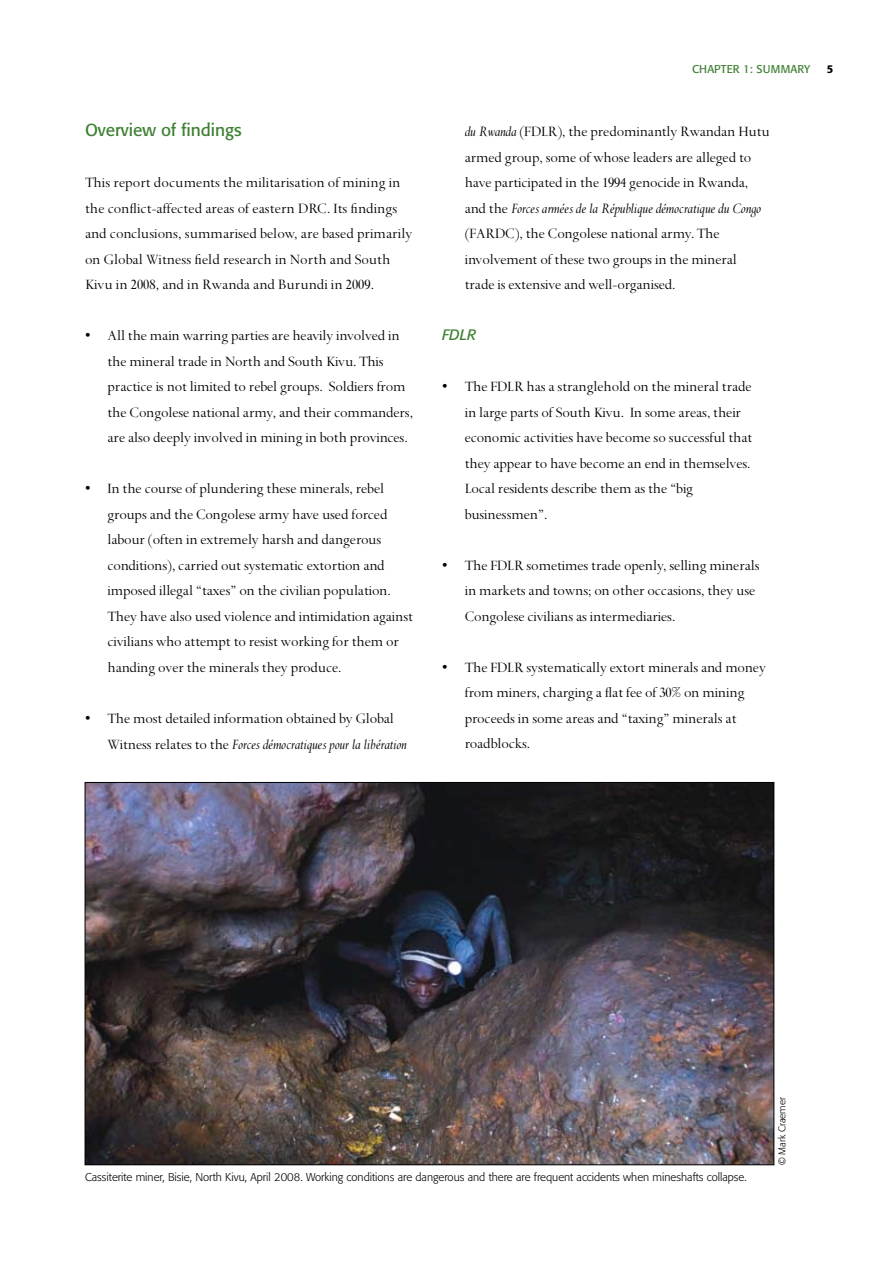
<style>
.page{position:relative;width:893px;height:1263px;background:#fff}
.page>*{position:absolute;margin:0;border:0;box-sizing:border-box;transform-origin:0 0}
.t1{font:17.25px "Formata BQ";color:#3e8033}
.t2{font:15.75px/25.5px "Spectrum";letter-spacing:-.01em;color:#000}
.t3{font:italic 15px "Formata BQ";color:#3e8033}
.t4{font:300 11.25px "Formata BQ";color:#000}
.t5{font:11.25px "Formata BQ";letter-spacing:.01em;color:#3e8033}
.t6{font:500 11.25px "Formata BQ";color:#000}
.t7{font:300 9.75px "Formata BQ";color:#000}
.s1{font-style:italic}
</style>
<div class="page">
<img style="left:87px;top:784px;width:685px;height:379px">
<p class="t1" style="left:85px;top:120px;width:158px">Overview of findings</p>
<p class="t2" style="left:85px;top:170px;width:329px">This report documents the militarisation of mining in the conflict-affected areas of eastern DRC. Its findings and conclusions, summarised below, are based primarily on Global Witness field research in North and South Kivu in 2008, and in Rwanda and Burundi in 2009.</p>
<p class="t2" style="left:108px;top:323px;width:307px;text-indent:-22px">• All the main warring parties are heavily involved in the mineral trade in North and South Kivu. This practice is not limited to rebel groups. Soldiers from the Congolese national army, and their commanders, are also deeply involved in mining in both provinces.</p>
<p class="t2" style="left:108px;top:476px;width:307px;text-indent:-23px">• In the course of plundering these minerals, rebel groups and the Congolese army have used forced labour (often in extremely harsh and dangerous conditions), carried out systematic extortion and imposed illegal “taxes” on the civilian population.<br>They have also used violence and intimidation against civilians who attempt to resist working for them or handing over the minerals they produce.</p>
<p class="t2" style="left:108px;top:706px;width:301px;text-indent:-23px">• The most detailed information obtained by Global<br>Witness relates to the <span class="s1">Forces démocratiques pour la libération</span></p>
<p class="t5" style="left:692px;top:63px;width:120px">chapter 1: summary</p>
<p class="t6" style="left:827px;top:62px;width:8px">5</p>
<p class="t2" style="left:465px;top:119px;width:307px"><span class="s1">du Rwanda</span> (FDLR), the predominantly Rwandan Hutu armed group, some of whose leaders are alleged to have participated in the 1994 genocide in Rwanda, and the <span class="s1">Forces armées de la République démocratique du Congo </span>(FARDC), the Congolese national army. The involvement of these two groups in the mineral trade is extensive and well-organised.</p>
<p class="t3" style="left:442px;top:326px;width:35px">FDLR</p>
<p class="t2" style="left:465px;top:374px;width:289px;text-indent:-23px">• The FDLR has a stranglehold on the mineral trade in large parts of South Kivu. In some areas, their economic activities have become so successful that they appear to have become an end in themselves.<br>Local residents describe them as the “big businessmen”.</p>
<p class="t2" style="left:465px;top:553px;width:296px;text-indent:-23px">• The FDLR sometimes trade openly, selling minerals in markets and towns; on other occasions, they use<br>Congolese civilians as intermediaries.</p>
<p class="t2" style="left:465px;top:655px;width:303px;text-indent:-23px">• The FDLR systematically extort minerals and money from miners, charging a flat fee of 30% on mining proceeds in some areas and “taxing” minerals at roadblocks.</p>
<p class="t7" style="left:776px;top:1165px;width:69px;rotate:-90deg">© Mark Craemer</p>
<p class="t4" style="left:85px;top:1170px;width:663px">Cassiterite miner, Bisie, North Kivu, April 2008. Working conditions are dangerous and there are frequent accidents when mineshafts collapse.</p>
</div>
